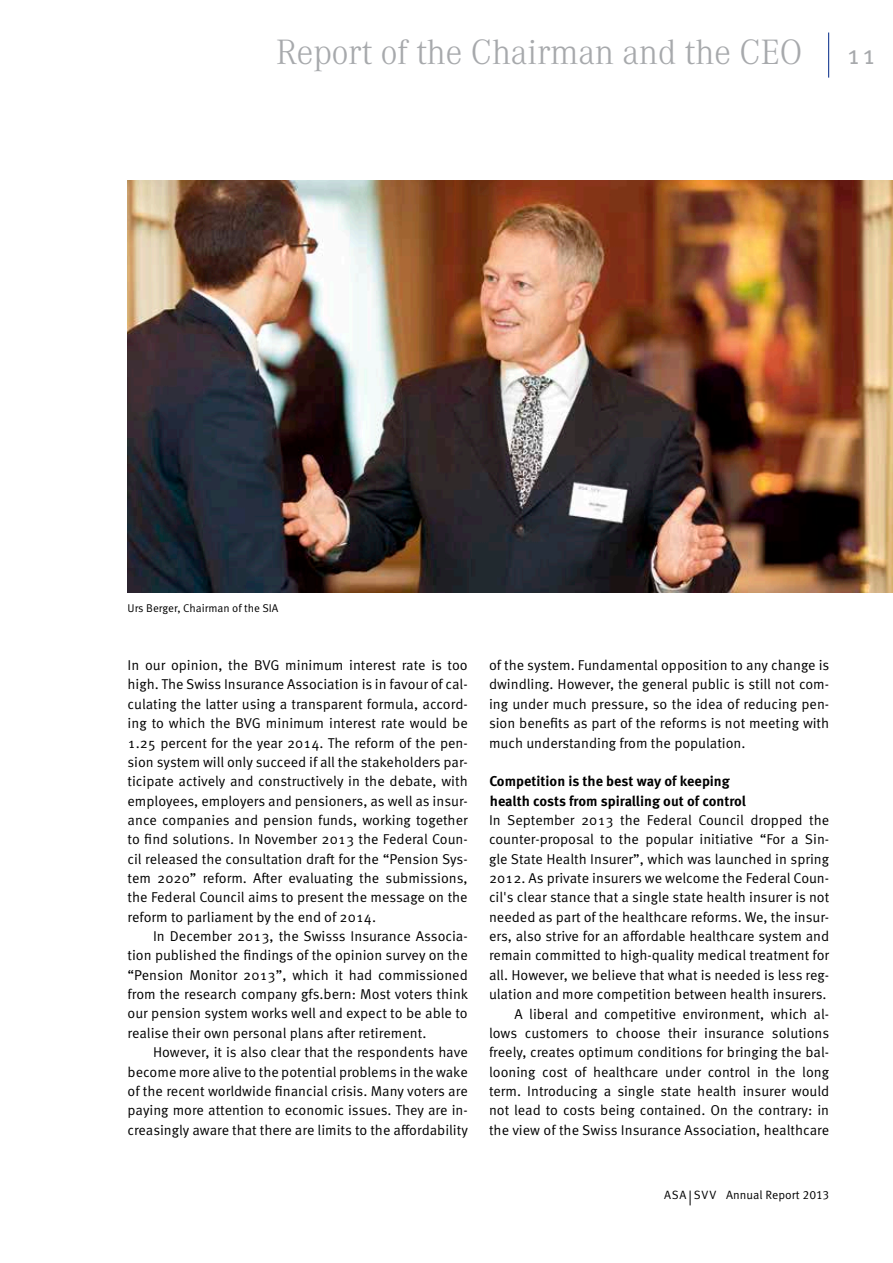
<style>
.page{position:relative;width:893px;height:1263px;background:#fff}
.page>*{position:absolute;margin:0;border:0;box-sizing:border-box;transform-origin:0 0}
.t1{font:300 34.5px "Corporate A";letter-spacing:-.005em;color:#a7a9ac}
.t2{font:27px "Meta OT Norm";color:#a7a9ac}
.t3{font:14.25px/19.4px "Meta OT Norm";color:#000;text-align:justify}
.t4{font:700 14.25px/19.4px "Meta OT";color:#000}
.t5{font:12px "Meta OT Norm";color:#000}
.t6{font:11.25px "Meta OT Norm";color:#000}
</style>
<div class="page">
<hr style="left:828px;top:33px;width:1px;height:45px;background:#1c3e94">
<svg style="left:690px;top:1190px;width:1px;height:15px"></svg>
<img style="left:128px;top:180px;width:765px;height:413px">
<h1 class="t1" style="left:276px;top:32px;width:528px">Report of the Chairman and the CEO</h1>
<h2 class="t2" style="left:846px;top:39px;width:32px">11</h2>
<p class="t6" style="left:128px;top:602px;width:152px">Urs Berger, Chairman of the SIA</p>
<p class="t3" style="left:128px;top:656px;width:342px">In our opinion, the BVG minimum interest rate is too high. The Swiss Insurance Association is in favour of cal&shy;culating the latter using a transparent formula, accord&shy;ing to which the BVG minimum interest rate would be 1.25 percent for the year 2014. The reform of the pen&shy;sion system will only succeed if all the stakeholders par&shy;ticipate actively and constructively in the debate, with employees, employers and pensioners, as well as insur&shy;ance companies and pension funds, working together to find solutions. In November 2013 the Federal Coun&shy;cil released the consultation draft for the “Pension Sys&shy;tem 2020” reform. After evaluating the submissions, the Federal Council aims to present the message on the reform to parliament by the end of 2014.</p>
<p class="t3" style="left:128px;top:927px;width:342px;text-indent:26px">In December 2013, the Swisss Insurance Associa&shy;tion published the findings of the opinion survey on the “Pension Monitor 2013”, which it had commissioned from the research company gfs.bern: Most voters think our pension system works well and expect to be able to realise their own personal plans after retirement.</p>
<p class="t3" style="left:128px;top:1043px;width:342px;text-indent:26px">However, it is also clear that the respondents have become more alive to the potential problems in the wake of the recent worldwide financial crisis. Many voters are paying more attention to economic issues. They are in&shy;creasingly aware that there are limits to the affordability</p>
<p class="t3" style="left:489px;top:656px;width:342px">of the system. Fundamental opposition to any change is dwindling. However, the general public is still not com&shy;ing under much pressure, so the idea of reducing pen&shy;sion benefits as part of the reforms is not meeting with much understanding from the population.</p>
<p class="t4" style="left:489px;top:772px;width:258px">Competition is the best way of keeping health costs from spiralling out of control</p>
<p class="t3" style="left:489px;top:811px;width:342px;text-align:right">In September 2013 the Federal Council dropped the counter-proposal to the popular initiative “For a Sin&shy;gle State Health Insurer”, which was launched in spring 2012. As private insurers we welcome the Federal Coun&shy;cil's clear stance that a single state health insurer is not needed as part of the healthcare reforms. We, the insur&shy;ers, also strive for an affordable healthcare system and remain committed to high-quality medical treatment for all. However, we believe that what is needed is less reg&shy;ulation and more competition between health insurers.<br>A liberal and competitive environment, which al&shy;lows customers to choose their insurance solutions freely, creates optimum conditions for bringing the bal&shy;looning cost of healthcare under control in the long term. Introducing a single state health insurer would not lead to costs being contained. On the contrary: in the view of the Swiss Insurance Association, healthcare</p>
<p class="t5" style="left:664px;top:1188px;width:167px">ASA SVV Annual Report 2013</p>
</div>
